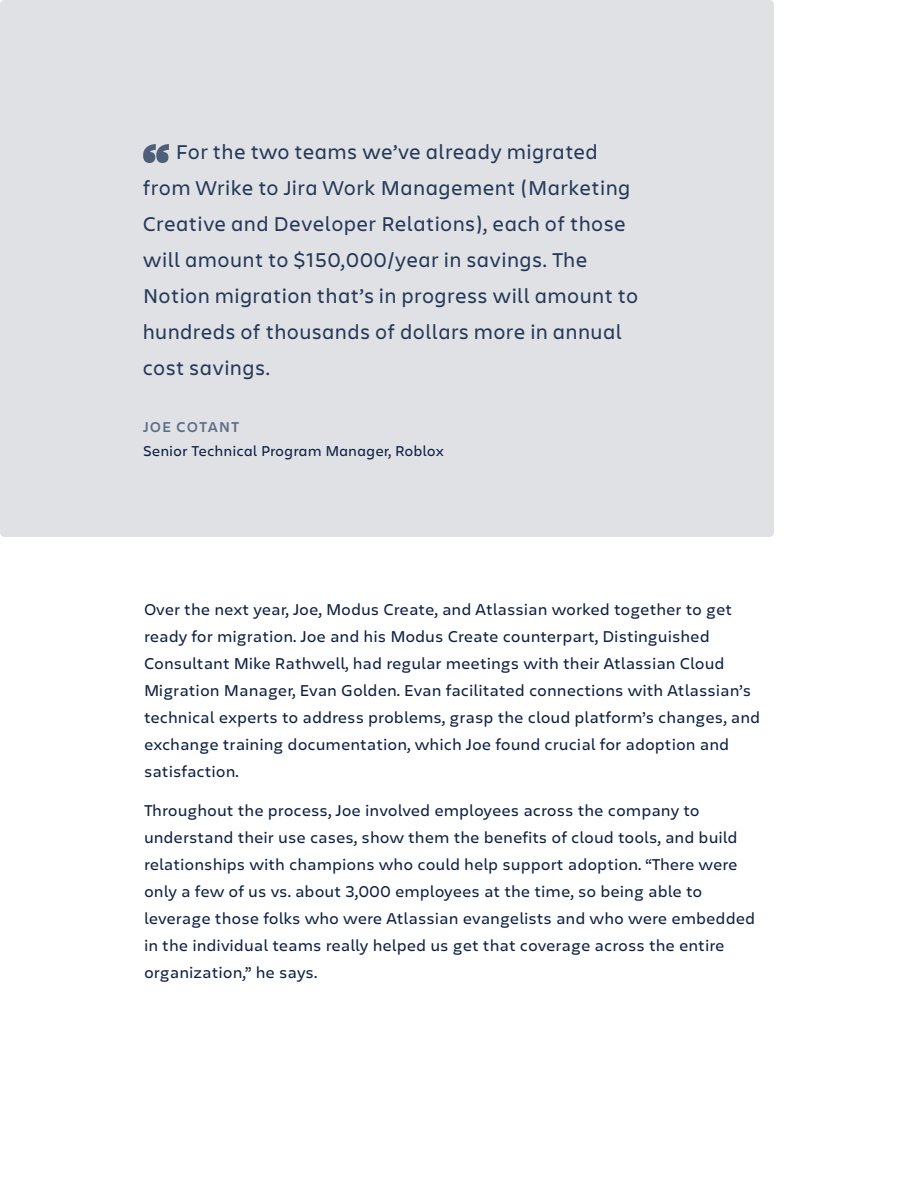
<style>
.page{position:relative;width:918px;height:1188px;background:#fff}
.page>*{position:absolute;margin:0;border:0;box-sizing:border-box;transform-origin:0 0}
.t1{font:21px/36px "Charlie Display";letter-spacing:.05em;color:#253858}
.t2{font:16.5px/27px "Charlie Text";color:#0c1f41}
.t3{font:15px "Charlie Text";color:#0c1f41}
.t4{font:600 15px "Charlie Display";letter-spacing:.1em;color:#5e6c84}
</style>
<div class="page">
<div style="left:0;top:0;width:774px;height:537px;background:#dfe1e5;border-radius:4px"></div>
<svg style="left:143px;top:144px;width:26px;height:19px"></svg>
<p class="t1" style="left:143px;top:133px;width:496px;text-indent:33px">For the two teams we’ve already migrated from Wrike to Jira Work Management (Marketing Creative and Developer Relations), each of those will amount to $150,000/year in savings. The Notion migration that’s in progress will amount to hundreds of thousands of dollars more in annual cost savings.</p>
<p class="t4" style="left:143px;top:416px;width:98px">JOE COTANT</p>
<p class="t3" style="left:143px;top:440px;width:302px">Senior Technical Program Manager, Roblox</p>
<p class="t2" style="left:144px;top:595px;width:618px">Over the next year, Joe, Modus Create, and Atlassian worked together to get ready for migration. Joe and his Modus Create counterpart, Distinguished Consultant Mike Rathwell, had regular meetings with their Atlassian Cloud Migration Manager, Evan Golden. Evan facilitated connections with Atlassian’s technical experts to address problems, grasp the cloud platform’s changes, and exchange training documentation, which Joe found crucial for adoption and satisfaction.</p>
<p class="t2" style="left:144px;top:796px;width:613px">Throughout the process, Joe involved employees across the company to understand their use cases, show them the benefits of cloud tools, and build relationships with champions who could help support adoption. “There were only a few of us vs. about 3,000 employees at the time, so being able to leverage those folks who were Atlassian evangelists and who were embedded in the individual teams really helped us get that coverage across the entire organization,” he says.</p>
</div>
